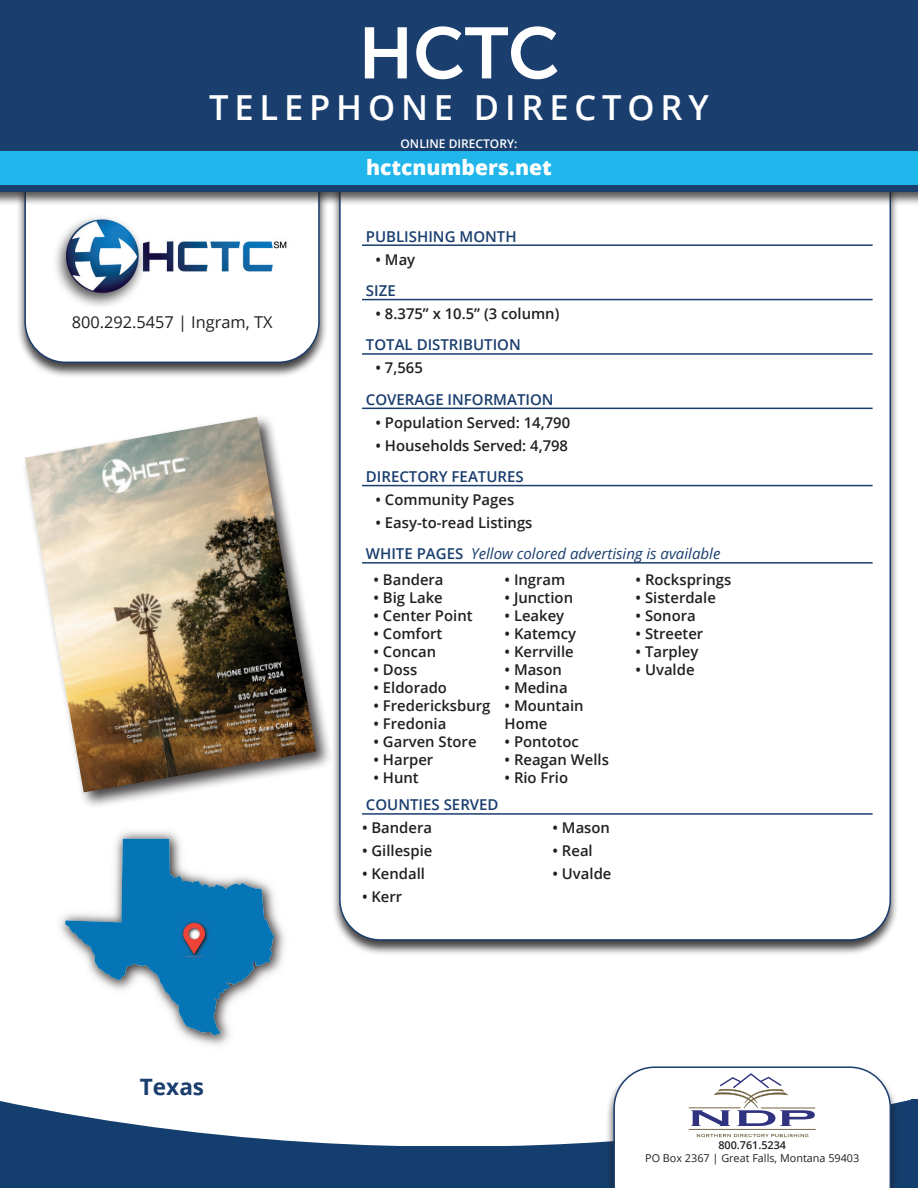
<style>
.page{position:relative;width:918px;height:1188px;background:#fff}
.page>*{position:absolute;margin:0;border:0;box-sizing:border-box;transform-origin:0 0}
.t1{font:72px "Museo Sans 700";color:#fff}
.t2{font:600 34.5px "Open Sans";letter-spacing:.17em;color:#fff}
.t3{font:700 22.5px "Open Sans";color:#1a3e6e}
.t4{font:800 21px "Open Sans";color:#fff}
.t5{font:16.35px "Open Sans";color:#231f20}
.t6{font:600 15px "Open Sans";color:#1a3e6e}
.t7{font:italic 15px "Open Sans";color:#1a3e6e}
.t8{font:600 14.85px/18px "Open Sans";color:#231f20}
.t9{font:600 12px "Open Sans";color:#fff}
.t10{font:10.8px "Open Sans";color:#231f20}
.t11{font:600 10.8px "Open Sans";color:#231f20}
.s1{font-weight:600;font-style:normal}
</style>
<div class="page">
<div style="left:16px;top:42px;width:312px;height:336px;background:#231f20;opacity:.84"></div>
<div style="left:25px;top:44px;width:294px;height:318px;background:#fff;border-radius:40px"></div>
<div style="left:331px;top:141px;width:568px;height:814px;background:#231f20;opacity:.84"></div>
<div style="left:340px;top:143px;width:550px;height:797px;background:#fff;border-radius:41px"></div>
<svg style="left:0;top:1100px;width:911px;height:88px;fill:#133e6e"></svg>
<div style="left:911px;top:1100px;width:7px;height:85px;background:#133e6e"></div>
<div style="left:0;top:0;width:918px;height:206px;background:#231f20;opacity:.75"></div>
<div style="left:0;top:0;width:918px;height:191px;background:#1a3e6e"></div>
<div style="left:0;top:151px;width:918px;height:34px;background:#21b6eb"></div>
<div style="left:605px;top:1065px;width:294px;height:123px;background:#231f20;opacity:.84"></div>
<img style="left:60px;top:831px;width:225px;height:214px">
<svg style="left:65px;top:839px;width:209px;height:196px"></svg>
<img style="left:55px;top:217px;width:232px;height:89px">
<div style="left:21px;top:413px;width:312px;height:396px;background:#231f20;opacity:.84"></div>
<img style="left:25px;top:417px;width:291px;height:375px">
<svg style="left:613px;top:1066px;width:278px;height:122px"></svg>
<hr style="left:689px;top:1107px;width:52px;height:1px;background:#6f5f3c">
<hr style="left:689px;top:1129px;width:127px;height:1px;background:#6f5f3c">
<hr style="left:362px;top:244px;width:511px;height:2px;background:#1a3e6e">
<hr style="left:362px;top:299px;width:511px;height:1px;background:#1a3e6e">
<hr style="left:362px;top:353px;width:511px;height:2px;background:#1a3e6e">
<hr style="left:362px;top:408px;width:511px;height:1px;background:#1a3e6e">
<hr style="left:362px;top:485px;width:511px;height:1px;background:#1a3e6e">
<hr style="left:362px;top:562px;width:511px;height:2px;background:#1a3e6e">
<hr style="left:362px;top:813px;width:511px;height:2px;background:#1a3e6e">
<p class="t1" style="left:358px;top:13px;width:203px">HCTC</p>
<p class="t2" style="left:209px;top:84px;width:501px">TELEPHONE DIRECTORY</p>
<p class="t9" style="left:401px;top:135px;width:118px">ONLINE DIRECTORY:</p>
<p class="t4" style="left:366px;top:152px;width:187px">hctcnumbers.net</p>
<p class="t5" style="left:72px;top:311px;width:202px">800.292.5457 | Ingram, TX</p>
<p class="t3" style="left:140px;top:1071px;width:66px">Texas</p>
<p class="t6" style="left:366px;top:226px;width:152px">PUBLISHING MONTH</p>
<p class="t8" style="left:376px;top:250px;width:41px">• May</p>
<p class="t6" style="left:366px;top:280px;width:31px">SIZE</p>
<p class="t8" style="left:376px;top:304px;width:185px">• 8.375” x 10.5” (3 column)</p>
<p class="t6" style="left:366px;top:335px;width:156px">TOTAL DISTRIBUTION</p>
<p class="t8" style="left:376px;top:359px;width:49px">• 7,565</p>
<p class="t6" style="left:366px;top:389px;width:189px">COVERAGE INFORMATION</p>
<p class="t8" style="left:376px;top:413px;width:196px">• Population Served: 14,790</p>
<p class="t8" style="left:376px;top:436px;width:194px">• Households Served: 4,798</p>
<p class="t6" style="left:366px;top:466px;width:159px">DIRECTORY FEATURES</p>
<p class="t8" style="left:376px;top:490px;width:140px">• Community Pages</p>
<p class="t8" style="left:376px;top:513px;width:159px">• Easy-to-read Listings</p>
<p class="t7" style="left:366px;top:544px;width:356px"><span class="s1">WHITE PAGES</span> Yellow colored advertising is available</p>
<p class="t8" style="left:374px;top:570px;width:72px">• Bandera</p>
<p class="t8" style="left:374px;top:588px;width:71px">• Big Lake</p>
<p class="t8" style="left:374px;top:606px;width:101px">• Center Point</p>
<p class="t8" style="left:374px;top:624px;width:70px">• Comfort</p>
<p class="t8" style="left:374px;top:642px;width:64px">• Concan</p>
<p class="t8" style="left:374px;top:660px;width:45px">• Doss</p>
<p class="t8" style="left:374px;top:678px;width:75px">• Eldorado</p>
<p class="t8" style="left:374px;top:696px;width:119px">• Fredericksburg</p>
<p class="t8" style="left:374px;top:714px;width:74px">• Fredonia</p>
<p class="t8" style="left:374px;top:732px;width:105px">• Garven Store</p>
<p class="t8" style="left:374px;top:750px;width:61px">• Harper</p>
<p class="t8" style="left:374px;top:768px;width:47px">• Hunt</p>
<p class="t8" style="left:505px;top:570px;width:62px">• Ingram</p>
<p class="t8" style="left:505px;top:588px;width:70px">• Junction</p>
<p class="t8" style="left:505px;top:606px;width:61px">• Leakey</p>
<p class="t8" style="left:505px;top:624px;width:73px">• Katemcy</p>
<p class="t8" style="left:505px;top:642px;width:71px">• Kerrville</p>
<p class="t8" style="left:505px;top:660px;width:59px">• Mason</p>
<p class="t8" style="left:505px;top:678px;width:65px">• Medina</p>
<p class="t8" style="left:505px;top:696px;width:81px">• Mountain<br>Home</p>
<p class="t8" style="left:505px;top:732px;width:76px">• Pontotoc</p>
<p class="t8" style="left:505px;top:750px;width:106px">• Reagan Wells</p>
<p class="t8" style="left:505px;top:768px;width:65px">• Rio Frio</p>
<p class="t6" style="left:366px;top:795px;width:134px">COUNTIES SERVED</p>
<p class="t8" style="left:362px;top:819px;width:72px">• Bandera</p>
<p class="t8" style="left:553px;top:819px;width:59px">• Mason</p>
<p class="t8" style="left:362px;top:841px;width:72px">• Gillespie</p>
<p class="t8" style="left:553px;top:841px;width:42px">• Real</p>
<p class="t8" style="left:362px;top:864px;width:65px">• Kendall</p>
<p class="t8" style="left:553px;top:864px;width:60px">• Uvalde</p>
<p class="t8" style="left:362px;top:887px;width:42px">• Kerr</p>
<p class="t8" style="left:636px;top:570px;width:97px">• Rocksprings</p>
<p class="t8" style="left:636px;top:588px;width:82px">• Sisterdale</p>
<p class="t8" style="left:636px;top:606px;width:62px">• Sonora</p>
<p class="t8" style="left:636px;top:624px;width:69px">• Streeter</p>
<p class="t8" style="left:636px;top:642px;width:64px">• Tarpley</p>
<p class="t8" style="left:636px;top:660px;width:60px">• Uvalde</p>
<p class="t11" style="left:718px;top:1138px;width:69px">800.761.5234</p>
<p class="t10" style="left:645px;top:1151px;width:216px">PO Box 2367 | Great Falls, Montana 59403</p>
</div>
